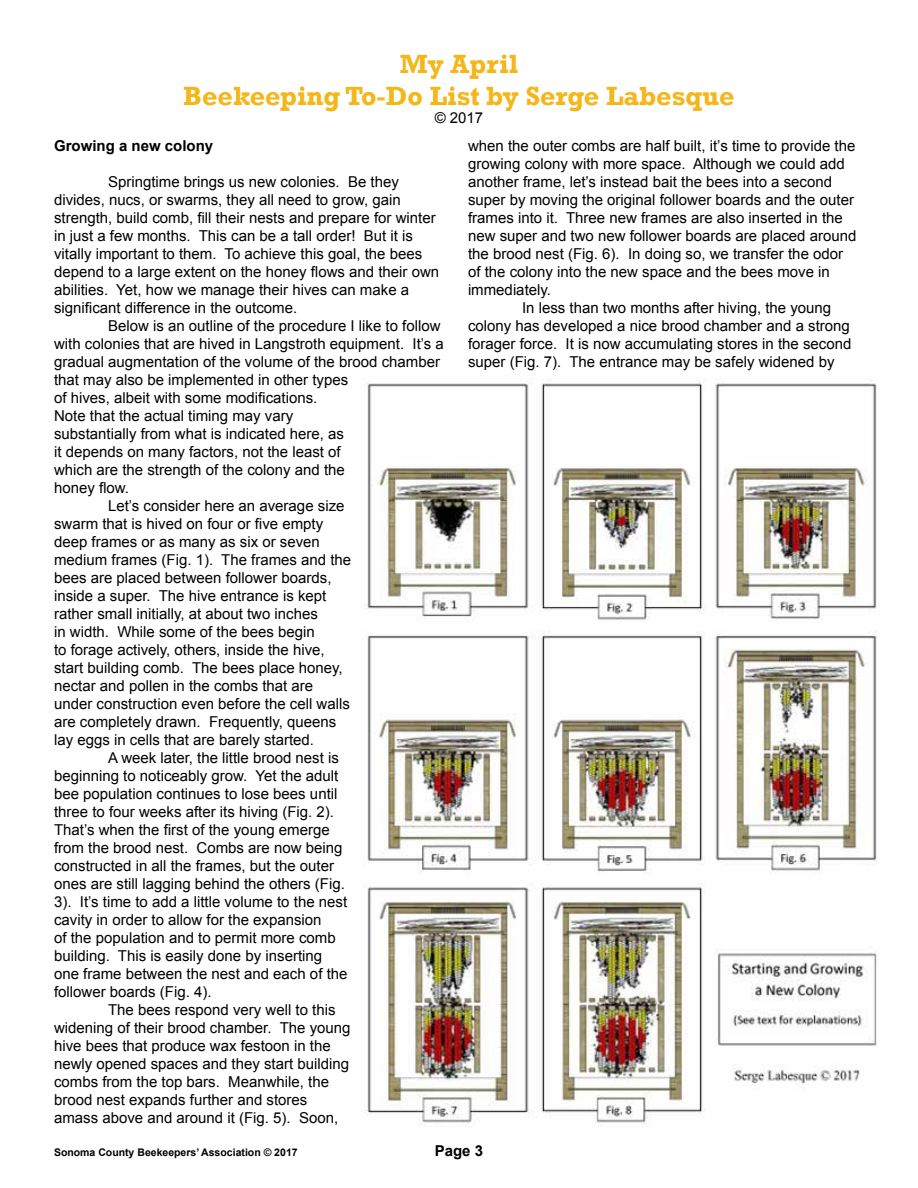
<style>
.page{position:relative;width:918px;height:1188px;background:#fff}
.page>*{position:absolute;margin:0;border:0;box-sizing:border-box;transform-origin:0 0}
.t1{font:700 27px/32.4px "Rockwell";color:#f4b619;text-align:center}
.t2{font:15px/18px "Arial";color:#000}
.t3{font:700 15px "Arial";color:#000}
.t4{font:700 10.5px "Arial";color:#000}
</style>
<div class="page">
<img style="left:365px;top:378px;width:512px;height:749px">
<h1 class="t1" style="left:183px;top:47px;width:553px">My April<br>Beekeeping To-Do List by Serge Labesque</h1>
<p class="t2" style="left:435px;top:109px;width:50px">© 2017</p>
<p class="t3" style="left:54px;top:135px;width:161px">Growing a new colony</p>
<p class="t2" style="left:54px;top:172px;width:387px;text-indent:54px">Springtime brings us new colonies. Be they divides, nucs, or swarms, they all need to grow, gain strength, build comb, fill their nests and prepare for winter in just a few months. This can be a tall order! But it is vitally important to them. To achieve this goal, the bees depend to a large extent on the honey flows and their own abilities. Yet, how we manage their hives can make a significant difference in the outcome.</p>
<p class="t2" style="left:108px;top:316px;width:334px">Below is an outline of the procedure I like to follow</p>
<p class="t2" style="left:54px;top:334px;width:391px">with colonies that are hived in Langstroth equipment. It’s a</p>
<p class="t2" style="left:54px;top:352px;width:388px">gradual augmentation of the volume of the brood chamber</p>
<p class="t2" style="left:54px;top:370px;width:296px">that may also be implemented in other types</p>
<p class="t2" style="left:54px;top:388px;width:265px">of hives, albeit with some modifications.</p>
<p class="t2" style="left:54px;top:406px;width:241px">Note that the actual timing may vary</p>
<p class="t2" style="left:54px;top:424px;width:292px">substantially from what is indicated here, as</p>
<p class="t2" style="left:54px;top:442px;width:288px">it depends on many factors, not the least of</p>
<p class="t2" style="left:54px;top:460px;width:292px">which are the strength of the colony and the</p>
<p class="t2" style="left:54px;top:478px;width:77px">honey flow.</p>
<p class="t2" style="left:108px;top:496px;width:238px">Let’s consider here an average size</p>
<p class="t2" style="left:54px;top:514px;width:271px">swarm that is hived on four or five empty</p>
<p class="t2" style="left:54px;top:532px;width:267px">deep frames or as many as six or seven</p>
<p class="t2" style="left:54px;top:550px;width:299px">medium frames (Fig. 1). The frames and the</p>
<p class="t2" style="left:54px;top:568px;width:279px">bees are placed between follower boards,</p>
<p class="t2" style="left:54px;top:586px;width:274px">inside a super. The hive entrance is kept</p>
<p class="t2" style="left:54px;top:604px;width:266px">rather small initially, at about two inches</p>
<p class="t2" style="left:54px;top:622px;width:262px">in width. While some of the bees begin</p>
<p class="t2" style="left:54px;top:640px;width:272px">to forage actively, others, inside the hive,</p>
<p class="t2" style="left:54px;top:658px;width:290px">start building comb. The bees place honey,</p>
<p class="t2" style="left:54px;top:676px;width:261px">nectar and pollen in the combs that are</p>
<p class="t2" style="left:54px;top:694px;width:297px">under construction even before the cell walls</p>
<p class="t2" style="left:54px;top:712px;width:284px">are completely drawn. Frequently, queens</p>
<p class="t2" style="left:54px;top:730px;width:262px">lay eggs in cells that are barely started.</p>
<p class="t2" style="left:108px;top:748px;width:232px">A week later, the little brood nest is</p>
<p class="t2" style="left:54px;top:766px;width:286px">beginning to noticeably grow. Yet the adult</p>
<p class="t2" style="left:54px;top:784px;width:285px">bee population continues to lose bees until</p>
<p class="t2" style="left:54px;top:802px;width:282px">three to four weeks after its hiving (Fig. 2).</p>
<p class="t2" style="left:54px;top:820px;width:277px">That’s when the first of the young emerge</p>
<p class="t2" style="left:54px;top:838px;width:290px">from the brood nest. Combs are now being</p>
<p class="t2" style="left:54px;top:856px;width:282px">constructed in all the frames, but the outer</p>
<p class="t2" style="left:54px;top:874px;width:292px">ones are still lagging behind the others (Fig.</p>
<p class="t2" style="left:54px;top:892px;width:295px">3). It’s time to add a little volume to the nest</p>
<p class="t2" style="left:54px;top:910px;width:269px">cavity in order to allow for the expansion</p>
<p class="t2" style="left:54px;top:928px;width:283px">of the population and to permit more comb</p>
<p class="t2" style="left:54px;top:946px;width:270px">building. This is easily done by inserting</p>
<p class="t2" style="left:54px;top:964px;width:295px">one frame between the nest and each of the</p>
<p class="t2" style="left:54px;top:982px;width:159px">follower boards (Fig. 4).</p>
<p class="t2" style="left:108px;top:1000px;width:229px">The bees respond very well to this</p>
<p class="t2" style="left:54px;top:1018px;width:298px">widening of their brood chamber. The young</p>
<p class="t2" style="left:54px;top:1036px;width:278px">hive bees that produce wax festoon in the</p>
<p class="t2" style="left:54px;top:1054px;width:297px">newly opened spaces and they start building</p>
<p class="t2" style="left:54px;top:1072px;width:277px">combs from the top bars. Meanwhile, the</p>
<p class="t2" style="left:54px;top:1090px;width:255px">brood nest expands further and stores</p>
<p class="t2" style="left:54px;top:1108px;width:286px">amass above and around it (Fig. 5). Soon,</p>
<p class="t2" style="left:468px;top:136px;width:389px">when the outer combs are half built, it’s time to provide the</p>
<p class="t2" style="left:468px;top:154px;width:378px">growing colony with more space. Although we could add</p>
<p class="t2" style="left:468px;top:172px;width:366px">another frame, let’s instead bait the bees into a second</p>
<p class="t2" style="left:468px;top:190px;width:388px">super by moving the original follower boards and the outer</p>
<p class="t2" style="left:468px;top:208px;width:376px">frames into it. Three new frames are also inserted in the</p>
<p class="t2" style="left:468px;top:226px;width:390px">new super and two new follower boards are placed around</p>
<p class="t2" style="left:468px;top:244px;width:377px">the brood nest (Fig. 6). In doing so, we transfer the odor</p>
<p class="t2" style="left:468px;top:262px;width:363px">of the colony into the new space and the bees move in</p>
<p class="t2" style="left:468px;top:280px;width:85px">immediately.</p>
<p class="t2" style="left:522px;top:298px;width:311px">In less than two months after hiving, the young</p>
<p class="t2" style="left:468px;top:316px;width:383px">colony has developed a nice brood chamber and a strong</p>
<p class="t2" style="left:468px;top:334px;width:385px">forager force. It is now accumulating stores in the second</p>
<p class="t2" style="left:468px;top:352px;width:368px">super (Fig. 7). The entrance may be safely widened by</p>
<p class="t4" style="left:54px;top:1145px;width:245px">Sonoma County Beekeepers’ Association © 2017</p>
<p class="t3" style="left:435px;top:1140px;width:50px">Page 3</p>
</div>
